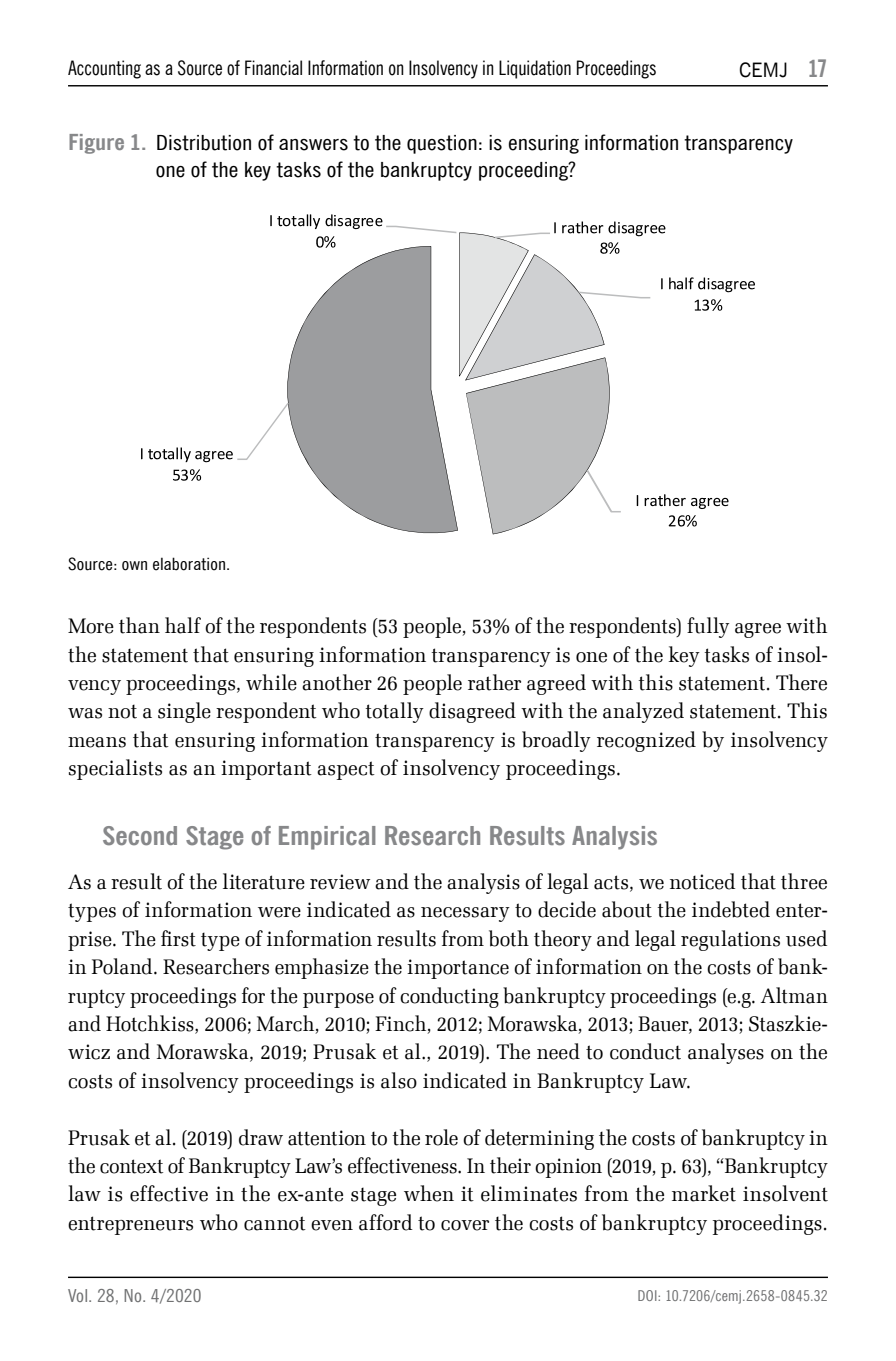
<style>
.page{position:relative;width:896px;height:1361px;background:#fff}
.page>*{position:absolute;margin:0;border:0;box-sizing:border-box;transform-origin:0 0}
.t1{font:700 26px "News Goth Cn EU";letter-spacing:-.005em;color:#87888a;scale:1.15 1}
.t2{font:21px/28.4px "Zapf Ellipt EU";letter-spacing:.005em;color:#000;text-align:justify;scale:.94 1}
.t3{font:21px/28.4px "Zapf Ellipt EU";letter-spacing:.005em;color:#000;text-align:justify;scale:.95 1}
.t4{font:21px/27px "News Goth Cn EU";color:#000;scale:1.2 1}
.t5{font:20px "News Goth Cn EU";letter-spacing:.005em;color:#000}
.t6{font:20px "News Goth EU";color:#000}
.t7{font:18px "News Goth Cn EU";letter-spacing:.005em;color:#707172;scale:1.15 1}
.t8{font:17px "News Goth Cn EU";letter-spacing:.01em;color:#000;scale:1.15 1}
.t9{font:15px "News Goth Cn EU";letter-spacing:.015em;color:#707172;scale:1.1 1}
.s1{font-family:"News Goth Cn EU";font-weight:700;font-size:24px;color:#87888a}
.s2{font-weight:700;font-size:22px;color:#87888a}
</style>
<div class="page">
<hr style="left:68px;top:1276px;width:760px;height:2px;background:#000">
<hr style="left:68px;top:85px;width:760px;height:1px;background:#000">
<svg style="left:148px;top:214px;width:607px;height:320px"></svg>
<p class="t5" style="left:68px;top:56px;width:590px">Accounting as a Source of Financial Information on Insolvency in Liquidation Proceedings</p>
<p class="t6" style="left:739px;top:58px;width:90px">CEMJ <span class="s1">17</span></p>
<p class="t4" style="left:156px;top:130px;width:532px;text-indent:-88px"><span class="s2">Figure 1.</span> Distribution of answers to the question: is ensuring information transparency one of the key tasks of the bankruptcy proceeding?</p>
<p class="t8" style="left:68px;top:553px;width:143px">Source: own elaboration.</p>
<p class="t2" style="left:68px;top:612px;width:810px">More than half of the respondents (53 people, 53% of the respondents) fully agree with the statement that ensuring information transparency is one of the key tasks of insol&shy;vency proceedings, while another 26 people rather agreed with this statement. There was not a single respondent who totally disagreed with the analyzed statement. This means that ensuring information transparency is broadly recognized by insolvency specialists as an important aspect of insolvency proceedings.</p>
<p class="t1" style="left:102px;top:819px;width:485px">Second Stage of Empirical Research Results Analysis</p>
<p class="t2" style="left:68px;top:868px;width:810px">As a result of the literature review and the analysis of legal acts, we noticed that three types of information were indicated as necessary to decide about the indebted enter&shy;prise. The first type of information results from both theory and legal regulations used in Poland. Researchers emphasize the importance of information on the costs of bank&shy;ruptcy proceedings for the purpose of conducting bankruptcy proceedings (e.g. Altman and Hotchkiss, 2006; March, 2010; Finch, 2012; Morawska, 2013; Bauer, 2013; Staszkie&shy;wicz and Morawska, 2019; Prusak et al., 2019). The need to conduct analyses on the costs of insolvency proceedings is also indicated in Bankruptcy Law.</p>
<p class="t3" style="left:68px;top:1123px;width:801px">Prusak et al. (2019) draw attention to the role of determining the costs of bankruptcy in the context of Bankruptcy Law’s effectiveness. In their opinion (2019, p. 63), “Bankruptcy law is effective in the ex-ante stage when it eliminates from the market insolvent entrepreneurs who cannot even afford to cover the costs of bankruptcy proceedings.</p>
<p class="t7" style="left:68px;top:1285px;width:118px">Vol. 28, No. 4/2020</p>
<p class="t9" style="left:637px;top:1286px;width:175px">DOI: 10.7206/cemj.2658-0845.32</p>
</div>
